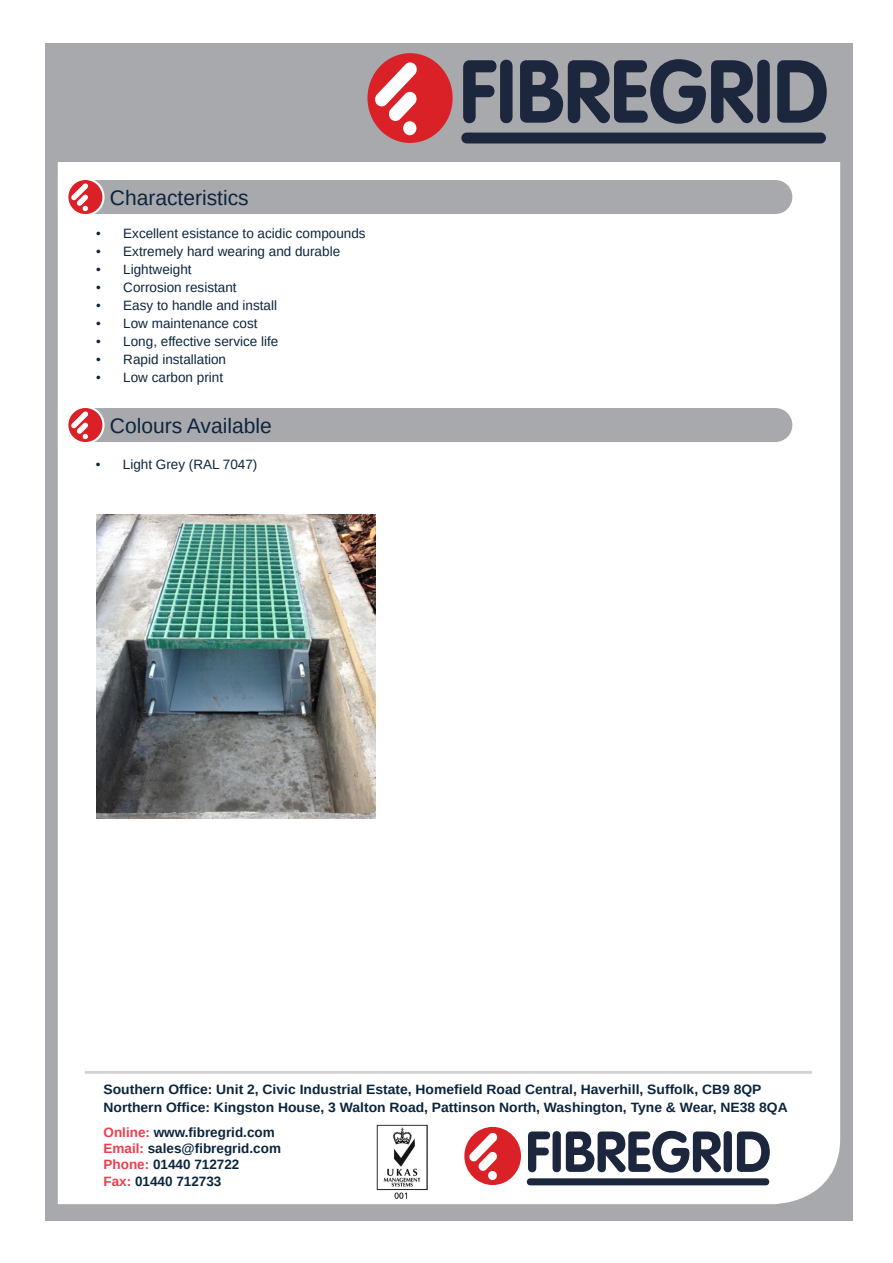
<style>
.page{position:relative;width:893px;height:1263px;background:#fff}
.page>*{position:absolute;margin:0;border:0;box-sizing:border-box;transform-origin:0 0}
.t1{font:21px "Arimo";color:#0d253d}
.t2{font:700 13.5px/16.2px "Arimo";color:#0b253c}
.t3{font:13.5px "Arimo";color:#0d253d}
.s1{color:#ee3d4d}
</style>
<div class="page">
<div style="left:45px;top:43px;width:808px;height:1177px;background:#a8a9ad"></div>
<div style="left:57px;top:162px;width:784px;height:1043px;background:#fff"></div>
<svg style="left:528px;top:1131px;width:22px;height:41px"></svg>
<div style="left:553px;top:1131px;width:8px;height:41px;background:#1c273d;border-radius:4px"></div>
<svg style="left:566px;top:1131px;width:155px;height:41px;background:#747b88"></svg>
<div style="left:724px;top:1131px;width:8px;height:41px;background:#1c273d;border-radius:4px"></div>
<svg style="left:737px;top:1131px;width:33px;height:41px"></svg>
<div style="left:464px;top:1127px;width:57px;height:58px;background:#da2128;border-radius:50%"></div>
<svg style="left:469px;top:1132px;width:29px;height:39px"></svg>
<div style="left:488px;top:1171px;width:9px;height:9px;background:#fff;border-radius:50%"></div>
<div style="left:527px;top:1178px;width:242px;height:7px;background:#1c273d;border-radius:3px"></div>
<svg style="left:463px;top:60px;width:50px;height:63px"></svg>
<svg style="left:520px;top:59px;width:250px;height:65px"></svg>
<svg style="left:777px;top:60px;width:50px;height:63px"></svg>
<div style="left:367px;top:53px;width:86px;height:90px;background:#da2128;border-radius:50%"></div>
<svg style="left:374px;top:62px;width:43px;height:59px"></svg>
<div style="left:403px;top:121px;width:13px;height:14px;background:#fff;border-radius:50%"></div>
<div style="left:461px;top:133px;width:365px;height:10px;background:#1c273d;border-radius:5px"></div>
<hr style="left:85px;top:1071px;width:727px;height:3px;background:#d1d2d4">
<img style="left:377px;top:1125px;width:51px;height:74px">
<img style="left:96px;top:514px;width:280px;height:304px">
<div style="left:66px;top:178px;width:39px;height:38px;background:#fff;border-radius:50%"></div>
<svg style="left:68px;top:180px;width:34px;height:34px"></svg>
<svg style="left:71px;top:180px;width:721px;height:34px"></svg>
<div style="left:66px;top:406px;width:39px;height:38px;background:#fff;border-radius:50%"></div>
<svg style="left:68px;top:408px;width:34px;height:34px"></svg>
<svg style="left:71px;top:408px;width:721px;height:34px"></svg>
<p class="t1" style="left:110px;top:184px;width:140px">Characteristics</p>
<p class="t3" style="left:96px;top:225px;width:271px">• Excellent esistance to acidic compounds</p>
<p class="t3" style="left:96px;top:243px;width:245px">• Extremely hard wearing and durable</p>
<p class="t3" style="left:96px;top:261px;width:97px">• Lightweight</p>
<p class="t3" style="left:96px;top:279px;width:142px">• Corrosion resistant</p>
<p class="t3" style="left:96px;top:297px;width:182px">• Easy to handle and install</p>
<p class="t3" style="left:96px;top:315px;width:163px">• Low maintenance cost</p>
<p class="t3" style="left:96px;top:333px;width:184px">• Long, effective service life</p>
<p class="t3" style="left:96px;top:351px;width:131px">• Rapid installation</p>
<p class="t3" style="left:96px;top:369px;width:128px">• Low carbon print</p>
<p class="t1" style="left:110px;top:412px;width:163px">Colours Available</p>
<p class="t3" style="left:96px;top:456px;width:163px">• Light Grey (RAL 7047)</p>
<p class="t2" style="left:104px;top:1081px;width:686px;line-height:17.5px">Southern Office: Unit 2, Civic Industrial Estate, Homefield Road Central, Haverhill, Suffolk, CB9 8QP<br>Northern Office: Kingston House, 3 Walton Road, Pattinson North, Washington, Tyne &amp; Wear, NE38 8QA</p>
<p class="t2" style="left:104px;top:1124px;width:179px"><span class="s1">Online:</span> www.fibregrid.com<br><span class="s1">Email:</span> sales@fibregrid.com<br><span class="s1">Phone:</span> 01440 712722<br><span class="s1">Fax:</span> 01440 712733</p>
</div>
